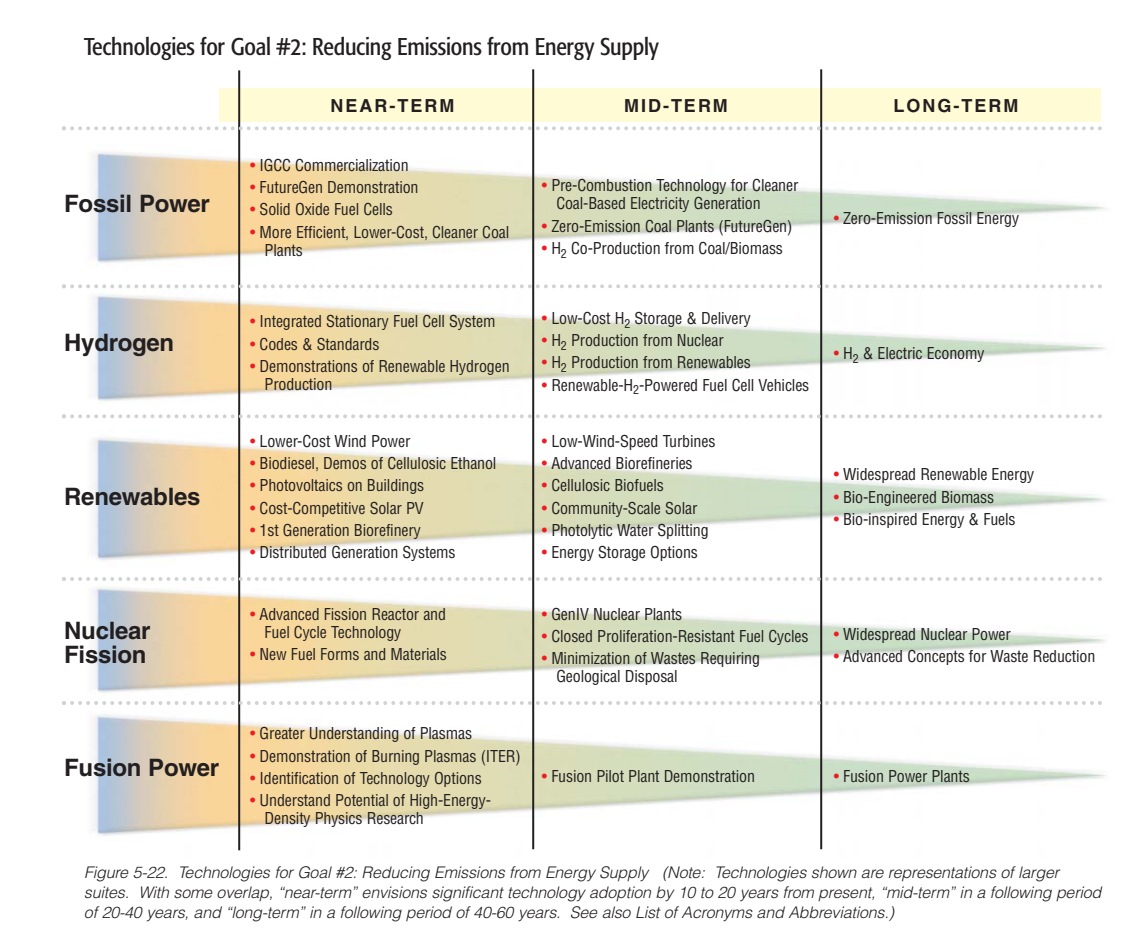
<style>
.page{position:relative;width:1132px;height:946px;background:#fff}
.page>*{position:absolute;margin:0;border:0;box-sizing:border-box;transform-origin:0 0}
.t1{font:condensed 24px "Formata";letter-spacing:-.01em;color:#231f20}
.t2{font:700 24px/24px "Helvetica";letter-spacing:-.01em;color:#231f20}
.t3{font:700 18px "Helvetica";letter-spacing:.11em;color:#231f20}
.t4{font:condensed 16px/18px "Helvetica";letter-spacing:-.01em;color:#231f20}
.t5{font:italic 300 16px/20px "Helvetica";color:#231f20}
.s1{color:#ed1c24}
</style>
<div class="page">
<div style="left:219px;top:88px;width:882px;height:34px;background:#fffbd5"></div>
<img style="left:92px;top:144px;width:1013px;height:125px">
<img style="left:93px;top:288px;width:1012px;height:119px">
<img style="left:92px;top:430px;width:1014px;height:137px">
<img style="left:92px;top:581px;width:1014px;height:117px">
<img style="left:92px;top:711px;width:1014px;height:140px">
<hr style="left:532px;top:69px;width:2px;height:780px;background:#231f20">
<hr style="left:820px;top:69px;width:2px;height:780px;background:#231f20">
<hr style="left:238px;top:70px;width:2px;height:780px;background:#231f20">
<svg style="left:62px;top:577px;width:1040px;height:4px"></svg>
<svg style="left:62px;top:701px;width:1040px;height:4px"></svg>
<svg style="left:62px;top:414px;width:1040px;height:4px"></svg>
<svg style="left:62px;top:284px;width:1040px;height:4px"></svg>
<svg style="left:62px;top:126px;width:1040px;height:4px"></svg>
<h1 class="t1" style="left:84px;top:37px;width:576px">Technologies for Goal #2: Reducing Emissions from Energy Supply</h1>
<h1 class="t2" style="left:64px;top:194px;width:147px">Fossil Power</h1>
<h1 class="t2" style="left:64px;top:333px;width:112px">Hydrogen</h1>
<h1 class="t2" style="left:64px;top:487px;width:138px">Renewables</h1>
<h1 class="t2" style="left:64px;top:621px;width:88px">Nuclear<br>Fission</h1>
<p class="t3" style="left:331px;top:99px;width:125px">NEAR-TERM</p>
<p class="t3" style="left:624px;top:99px;width:105px">MID-TERM</p>
<p class="t3" style="left:894px;top:99px;width:126px">LONG-TERM</p>
<p class="t4" style="left:250px;top:157px;width:160px"><span class="s1">•</span> IGCC Commercialization</p>
<p class="t4" style="left:250px;top:180px;width:170px"><span class="s1">•</span> FutureGen Demonstration</p>
<p class="t4" style="left:250px;top:202px;width:144px"><span class="s1">•</span> Solid Oxide Fuel Cells</p>
<p class="t4" style="left:265px;top:224px;width:246px;text-indent:-14px"><span class="s1">•</span> More Efficient, Lower-Cost, Cleaner Coal<br>Plants</p>
<p class="t4" style="left:250px;top:314px;width:247px"><span class="s1">•</span> Integrated Stationary Fuel Cell System</p>
<p class="t4" style="left:250px;top:336px;width:131px"><span class="s1">•</span> Codes &amp; Standards</p>
<p class="t4" style="left:265px;top:358px;width:247px;text-indent:-14px"><span class="s1">•</span> Demonstrations of Renewable Hydrogen<br>Production</p>
<p class="t4" style="left:250px;top:433px;width:162px"><span class="s1">•</span> Lower-Cost Wind Power</p>
<p class="t4" style="left:250px;top:456px;width:248px"><span class="s1">•</span> Biodiesel, Demos of Cellulosic Ethanol</p>
<p class="t4" style="left:250px;top:478px;width:176px"><span class="s1">•</span> Photovoltaics on Buildings</p>
<p class="t4" style="left:250px;top:500px;width:175px"><span class="s1">•</span> Cost-Competitive Solar PV</p>
<p class="t4" style="left:250px;top:523px;width:172px"><span class="s1">•</span> 1st Generation Biorefinery</p>
<p class="t4" style="left:250px;top:545px;width:207px"><span class="s1">•</span> Distributed Generation Systems</p>
<p class="t4" style="left:265px;top:606px;width:183px;text-indent:-14px"><span class="s1">•</span> Advanced Fission Reactor and<br>Fuel Cycle Technology</p>
<p class="t4" style="left:250px;top:646px;width:198px"><span class="s1">•</span> New Fuel Forms and Materials</p>
<p class="t4" style="left:556px;top:178px;width:244px;text-indent:-14px"><span class="s1">•</span> Pre-Combustion Technology for Cleaner<br>Coal-Based Electricity Generation</p>
<p class="t4" style="left:542px;top:218px;width:252px"><span class="s1">•</span> Zero-Emission Coal Plants (FutureGen)</p>
<p class="t4" style="left:542px;top:241px;width:243px"><span class="s1">•</span> H<sub>2</sub> Co-Production from Coal/Biomass</p>
<p class="t4" style="left:542px;top:310px;width:211px"><span class="s1">•</span> Low-Cost H<sub>2</sub> Storage &amp; Delivery</p>
<p class="t4" style="left:542px;top:332px;width:183px"><span class="s1">•</span> H<sub>2</sub> Production from Nuclear</p>
<p class="t4" style="left:542px;top:355px;width:210px"><span class="s1">•</span> H<sub>2</sub> Production from Renewables</p>
<p class="t4" style="left:542px;top:377px;width:269px"><span class="s1">•</span> Renewable-H<sub>2</sub>-Powered Fuel Cell Vehicles</p>
<p class="t4" style="left:542px;top:433px;width:175px"><span class="s1">•</span> Low-Wind-Speed Turbines</p>
<p class="t4" style="left:542px;top:456px;width:152px"><span class="s1">•</span> Advanced Biorefineries</p>
<p class="t4" style="left:542px;top:478px;width:123px"><span class="s1">•</span> Cellulosic Biofuels</p>
<p class="t4" style="left:542px;top:500px;width:157px"><span class="s1">•</span> Community-Scale Solar</p>
<p class="t4" style="left:542px;top:523px;width:168px"><span class="s1">•</span> Photolytic Water Splitting</p>
<p class="t4" style="left:542px;top:545px;width:158px"><span class="s1">•</span> Energy Storage Options</p>
<p class="t4" style="left:542px;top:606px;width:142px"><span class="s1">•</span> GenIV Nuclear Plants</p>
<p class="t4" style="left:542px;top:628px;width:268px"><span class="s1">•</span> Closed Proliferation-Resistant Fuel Cycles</p>
<p class="t4" style="left:556px;top:651px;width:205px;text-indent:-14px"><span class="s1">•</span> Minimization of Wastes Requiring<br>Geological Disposal</p>
<p class="t4" style="left:834px;top:211px;width:187px"><span class="s1">•</span> Zero-Emission Fossil Energy</p>
<p class="t4" style="left:834px;top:345px;width:152px"><span class="s1">•</span> H<sub>2</sub> &amp; Electric Economy</p>
<p class="t4" style="left:834px;top:467px;width:202px"><span class="s1">•</span> Widespread Renewable Energy</p>
<p class="t4" style="left:834px;top:489px;width:162px"><span class="s1">•</span> Bio-Engineered Biomass</p>
<p class="t4" style="left:834px;top:511px;width:183px"><span class="s1">•</span> Bio-inspired Energy &amp; Fuels</p>
<p class="t4" style="left:834px;top:626px;width:179px"><span class="s1">•</span> Widespread Nuclear Power</p>
<p class="t4" style="left:834px;top:648px;width:263px"><span class="s1">•</span> Advanced Concepts for Waste Reduction</p>
<p class="t4" style="left:250px;top:726px;width:223px"><span class="s1">•</span> Greater Understanding of Plasmas</p>
<p class="t4" style="left:250px;top:748px;width:272px"><span class="s1">•</span> Demonstration of Burning Plasmas (ITER)</p>
<p class="t4" style="left:250px;top:770px;width:233px"><span class="s1">•</span> Identification of Technology Options</p>
<p class="t4" style="left:265px;top:793px;width:228px;text-indent:-14px"><span class="s1">•</span> Understand Potential of High-Energy-<br>Density Physics Research</p>
<h1 class="t2" style="left:64px;top:758px;width:157px">Fusion Power</h1>
<p class="t4" style="left:542px;top:768px;width:215px"><span class="s1">•</span> Fusion Pilot Plant Demonstration</p>
<p class="t4" style="left:834px;top:768px;width:138px"><span class="s1">•</span> Fusion Power Plants</p>
<p class="t5" style="left:84px;top:863px;width:1022px">Figure 5-22. Technologies for Goal #2: Reducing Emissions from Energy Supply (Note: Technologies shown are representations of larger suites. With some overlap, “near-term” envisions significant technology adoption by 10 to 20 years from present, “mid-term” in a following period of 20-40 years, and “long-term” in a following period of 40-60 years. See also List of Acronyms and Abbreviations.)</p>
</div>
